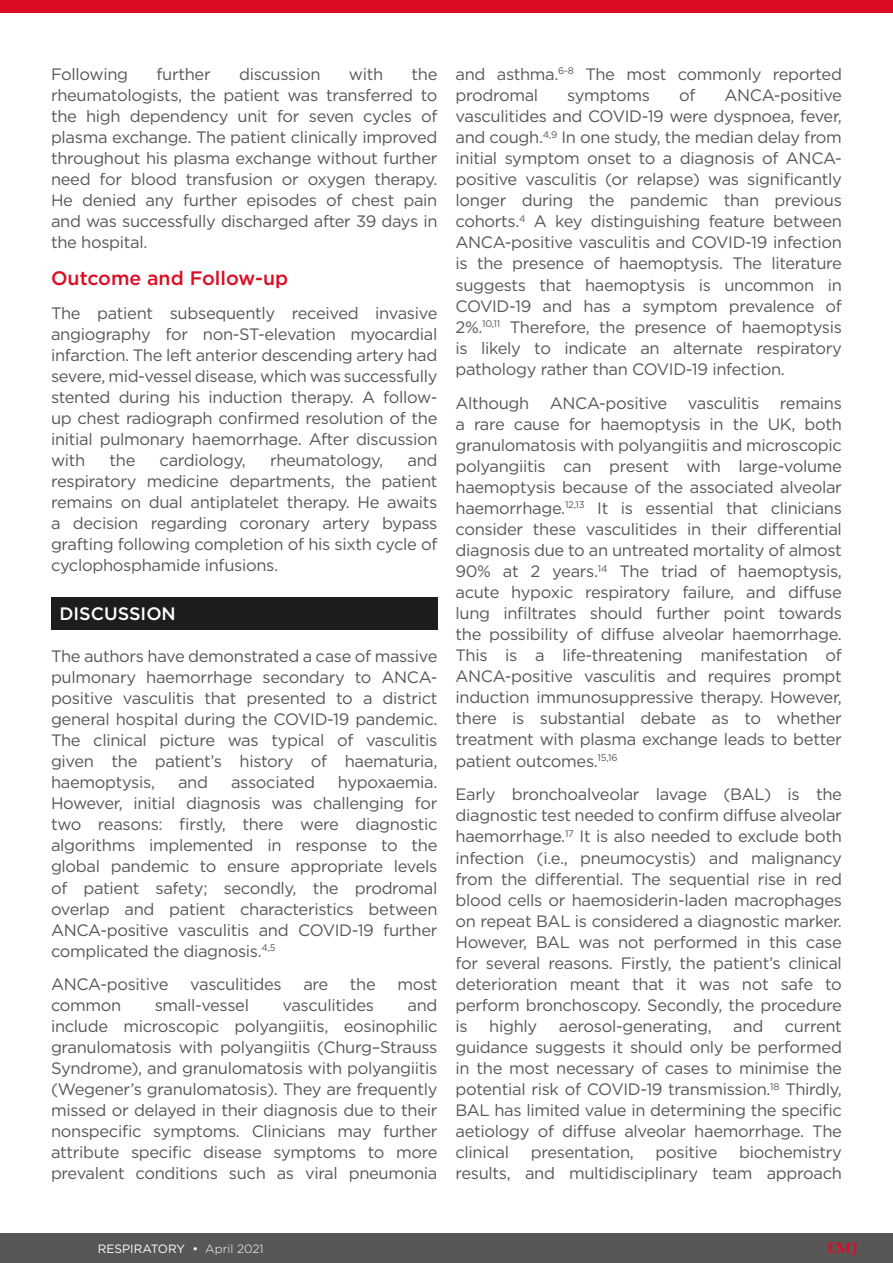
<style>
.page{position:relative;width:893px;height:1263px;background:#fff}
.page>*{position:absolute;margin:0;border:0;box-sizing:border-box;transform-origin:0 0}
.H2__Heading_2{font:500 19.5px "Gotham";color:#dc0c23}
.H1__Heading_1{font:500 18px "Gotham";color:#fff}
.Body_Text__Justifica{font:16.5px/21px "Gotham";letter-spacing:-.02em;color:#575756;text-align:justify}
.t1{font:700 15px "Palatino Linotype";color:#dc0c23}
.t2{font:12px "Gotham";color:#fff}
.s1{font-weight:300}
</style>
<div class="page">
<div style="left:0;top:0;width:893px;height:13px;background:#dc0c23"></div>
<div style="left:0;top:1233px;width:893px;height:30px;background:#575756"></div>
<div style="left:51px;top:597px;width:386px;height:33px;background:#1d1d1d"></div>
<p class="Body_Text__Justifica" style="left:51px;top:63px;width:79px">Following</p>
<p class="Body_Text__Justifica" style="left:157px;top:63px;width:56px">further</p>
<p class="Body_Text__Justifica" style="left:239px;top:63px;width:83px">discussion</p>
<p class="Body_Text__Justifica" style="left:349px;top:63px;width:36px">with</p>
<p class="Body_Text__Justifica" style="left:51px;top:63px;width:388px;text-indent:361px">the rheumatologists, the patient was transferred to the high dependency unit for seven cycles of plasma exchange. The patient clinically improved throughout his plasma exchange without further need for blood transfusion or oxygen therapy.<br>He denied any further episodes of chest pain and was successfully discharged after 39 days in the hospital.</p>
<p class="H2__Heading_2" style="left:51px;top:265px;width:239px">Outcome and Follow-up</p>
<p class="Body_Text__Justifica" style="left:51px;top:302px;width:388px">The patient subsequently received invasive angiography for non-ST-elevation myocardial infarction. The left anterior descending artery had severe, mid-vessel disease, which was successfully stented during his induction therapy. A follow&shy;up chest radiograph confirmed resolution of the initial pulmonary haemorrhage. After discussion with</p>
<p class="Body_Text__Justifica" style="left:51px;top:449px;width:388px;text-indent:356px">and respiratory medicine departments, the patient remains on dual antiplatelet therapy. He awaits a decision regarding coronary artery bypass grafting following completion of his sixth cycle of cyclophosphamide infusions.</p>
<p class="H1__Heading_1" style="left:60px;top:602px;width:118px">DISCUSSION</p>
<p class="Body_Text__Justifica" style="left:51px;top:646px;width:388px">The authors have demonstrated a case of massive pulmonary haemorrhage secondary to ANCA&shy;positive vasculitis that presented to a district general hospital during the COVID-19 pandemic.<br>The clinical picture was typical of vasculitis given the patient’s history of haematuria, haemoptysis,</p>
<p class="Body_Text__Justifica" style="left:110px;top:449px;width:27px">the</p>
<p class="Body_Text__Justifica" style="left:160px;top:449px;width:88px">cardiology,</p>
<p class="Body_Text__Justifica" style="left:270px;top:449px;width:115px">rheumatology,</p>
<p class="Body_Text__Justifica" style="left:51px;top:772px;width:388px;text-indent:287px">hypoxaemia.<br>However, initial diagnosis was challenging for two reasons: firstly, there were diagnostic algorithms implemented in response to the global pandemic to ensure appropriate levels of patient safety; secondly, the prodromal overlap and patient characteristics between ANCA-positive vasculitis and COVID-19 further complicated the diagnosis.<sup>4,5</sup></p>
<p class="Body_Text__Justifica" style="left:51px;top:973px;width:119px">ANCA-positive</p>
<p class="Body_Text__Justifica" style="left:190px;top:973px;width:93px">vasculitides</p>
<p class="Body_Text__Justifica" style="left:303px;top:973px;width:26px">are</p>
<p class="Body_Text__Justifica" style="left:350px;top:973px;width:27px">the</p>
<p class="Body_Text__Justifica" style="left:397px;top:973px;width:42px">most</p>
<p class="Body_Text__Justifica" style="left:51px;top:994px;width:72px">common</p>
<p class="Body_Text__Justifica" style="left:155px;top:994px;width:96px">small-vessel</p>
<p class="Body_Text__Justifica" style="left:282px;top:994px;width:93px">vasculitides</p>
<p class="Body_Text__Justifica" style="left:178px;top:772px;width:32px">and</p>
<p class="Body_Text__Justifica" style="left:231px;top:772px;width:85px">associated</p>
<p class="Body_Text__Justifica" style="left:51px;top:994px;width:388px;text-indent:356px">and include microscopic polyangiitis, eosinophilic granulomatosis with polyangiitis (Churg–Strauss Syndrome), and granulomatosis with polyangiitis (Wegener’s granulomatosis). They are frequently missed or delayed in their diagnosis due to their nonspecific symptoms. Clinicians may further attribute specific disease symptoms to more prevalent conditions such as viral pneumonia</p>
<p class="Body_Text__Justifica" style="left:455px;top:63px;width:388px">and asthma.<sup>6-8</sup> The most commonly reported prodromal</p>
<p class="Body_Text__Justifica" style="left:567px;top:84px;width:84px">symptoms</p>
<p class="Body_Text__Justifica" style="left:679px;top:84px;width:18px">of</p>
<p class="Body_Text__Justifica" style="left:455px;top:84px;width:388px;text-indent:269px">ANCA-positive vasculitides and COVID-19 were dyspnoea, fever, and cough.<sup>4,9</sup> In one study, the median delay from initial symptom onset to a diagnosis of ANCA&shy;positive vasculitis (or relapse) was significantly longer during the pandemic than previous cohorts.<sup>4</sup> A key distinguishing feature between ANCA-positive vasculitis and COVID-19 infection is the presence of haemoptysis. The literature suggests that haemoptysis is uncommon in COVID-19 and has a symptom prevalence of 2%.<sup>10,11</sup> Therefore, the presence of haemoptysis is likely to indicate an alternate respiratory pathology rather than COVID-19 infection.</p>
<p class="Body_Text__Justifica" style="left:455px;top:392px;width:388px">Although ANCA-positive vasculitis remains a rare cause for haemoptysis in the UK, both granulomatosis with polyangiitis and microscopic polyangiitis can present with large-volume haemoptysis because of the associated alveolar haemorrhage.<sup>12,13</sup> It is essential that clinicians consider these vasculitides in their differential diagnosis due to an untreated mortality of almost 90% at 2 years.<sup>14</sup> The triad of haemoptysis, acute hypoxic respiratory failure, and diffuse lung infiltrates should further point towards the possibility of diffuse alveolar haemorrhage.<br>This is a life-threatening manifestation of ANCA-positive vasculitis and requires prompt induction immunosuppressive therapy. However, there is substantial debate as to whether treatment with plasma exchange leads to better patient outcomes.<sup>15,16</sup></p>
<p class="Body_Text__Justifica" style="left:455px;top:784px;width:388px">Early bronchoalveolar lavage (BAL) is the diagnostic test needed to confirm diffuse alveolar haemorrhage.<sup>17</sup> It is also needed to exclude both infection (i.e., pneumocystis) and malignancy from the differential. The sequential rise in red blood cells or haemosiderin-laden macrophages on repeat BAL is considered a diagnostic marker.<br>However, BAL was not performed in this case for several reasons. Firstly, the patient’s clinical deterioration meant that it was not safe to perform bronchoscopy. Secondly, the procedure is</p>
<p class="Body_Text__Justifica" style="left:489px;top:1015px;width:50px">highly</p>
<p class="Body_Text__Justifica" style="left:559px;top:1015px;width:154px">aerosol-generating,</p>
<p class="Body_Text__Justifica" style="left:733px;top:1015px;width:32px">and</p>
<p class="Body_Text__Justifica" style="left:455px;top:1015px;width:388px;text-indent:329px">current guidance suggests it should only be performed in the most necessary of cases to minimise the potential risk of COVID-19 transmission.<sup>18</sup> Thirdly, BAL has limited value in determining the specific aetiology of diffuse alveolar haemorrhage. The clinical</p>
<p class="Body_Text__Justifica" style="left:455px;top:1141px;width:388px;text-align:right">biochemistry<br>results, and multidisciplinary team approach</p>
<p class="Body_Text__Justifica" style="left:531px;top:1141px;width:105px">presentation,</p>
<p class="Body_Text__Justifica" style="left:656px;top:1141px;width:63px">positive</p>
<p class="t2" style="left:98px;top:1241px;width:167px">RESPIRATORY • <span class="s1">April 2021</span></p>
<p class="t1" style="left:827px;top:1238px;width:32px">EMJ</p>
</div>
